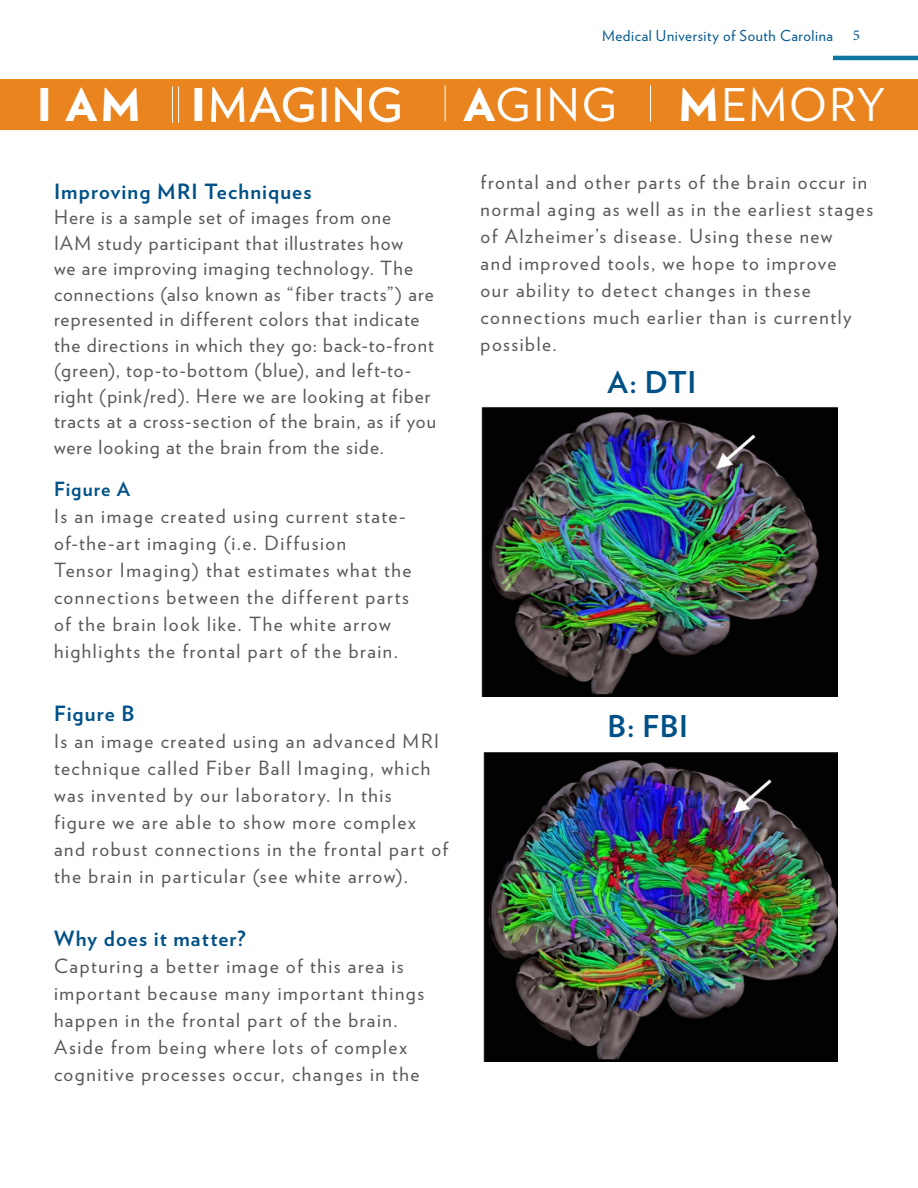
<style>
.page{position:relative;width:918px;height:1188px;background:#fff}
.page>*{position:absolute;margin:0;border:0;box-sizing:border-box;transform-origin:0 0}
.Headline_1{font:45px "Verlag";letter-spacing:.05em;color:#fff}
.Sudebar_Header{font:700 30px "Verlag";letter-spacing:.02em;color:#005187}
.t1{font:700 21px "Verlag";letter-spacing:.055em;color:#005187}
.t2{font:19.5px/27px "Verlag";letter-spacing:.075em;color:#57585a}
.t3{font:19.5px/25.5px "Verlag";letter-spacing:.055em;color:#57585a}
.t4{font:700 19.5px "Verlag";letter-spacing:.05em;color:#005187}
.t5{font:15px "Verlag";letter-spacing:.04em;color:#00578c}
.t6{font:15px "Minion Pro";color:#00578c}
.s1{font-weight:900}
</style>
<div class="page">
<div style="left:0;top:79px;width:918px;height:50px;background:#ea841f"></div>
<hr style="left:833px;top:56px;width:85px;height:4px;background:#0e779d">
<hr style="left:445px;top:85px;width:1px;height:36px;background:#fff">
<hr style="left:172px;top:86px;width:1px;height:37px;background:#fff">
<hr style="left:650px;top:85px;width:1px;height:37px;background:#fff">
<svg style="left:211px;top:87px;width:103px;height:36px"></svg>
<div style="left:322px;top:88px;width:4px;height:33px;border:1px solid #fff"></div>
<svg style="left:335px;top:87px;width:27px;height:36px"></svg>
<svg style="left:369px;top:87px;width:31px;height:36px"></svg>
<hr style="left:178px;top:86px;width:1px;height:37px;background:#fff">
<img style="left:481px;top:407px;width:356px;height:289px">
<img style="left:483px;top:752px;width:355px;height:309px">
<p class="t5" style="left:602px;top:25px;width:232px">Medical University of South Carolina</p>
<p class="t6" style="left:853px;top:25px;width:9px">5</p>
<p class="Headline_1" style="left:37px;top:72px;width:367px"><span class="s1">I AM I</span>MAGING</p>
<p class="Headline_1" style="left:464px;top:72px;width:154px"><span class="s1">A</span>GING</p>
<p class="Headline_1" style="left:678px;top:72px;width:209px"><span class="s1">M</span>EMORY</p>
<p class="t1" style="left:54px;top:174px;width:259px">Improving MRI Techniques</p>
<p class="t3" style="left:54px;top:203px;width:384px">Here is a sample set of images from one<br>IAM study participant that illustrates how<br>we are improving imaging technology. The connections (also known as “fiber tracts”) are represented in different colors that indicate the directions in which they go: back-to-front (green), top-to-bottom (blue), and left-to&shy;right (pink/red). Here we are looking at fiber tracts at a cross-section of the brain, as if you were looking at the brain from the side.</p>
<p class="t4" style="left:54px;top:473px;width:78px">Figure A</p>
<p class="t2" style="left:54px;top:501px;width:359px">Is an image created using current state&shy;of-the-art imaging (i.e. Diffusion<br>Tensor Imaging) that estimates what the connections between the different parts of the brain look like. The white arrow highlights the frontal part of the brain.</p>
<p class="t1" style="left:54px;top:696px;width:82px">Figure B</p>
<p class="t2" style="left:54px;top:726px;width:396px">Is an image created using an advanced MRI technique called Fiber Ball Imaging, which was invented by our laboratory. In this<br>figure we are able to show more complex and robust connections in the frontal part of the brain in particular (see white arrow).</p>
<p class="t1" style="left:54px;top:921px;width:193px">Why does it matter?</p>
<p class="t2" style="left:54px;top:951px;width:372px">Capturing a better image of this area is important because many important things happen in the frontal part of the brain.<br>Aside from being where lots of complex cognitive processes occur, changes in the</p>
<p class="t2" style="left:481px;top:167px;width:394px">frontal and other parts of the brain occur in normal aging as well as in the earliest stages of Alzheimer’s disease. Using these new<br>and improved tools, we hope to improve<br>our ability to detect changes in these connections much earlier than is currently possible.</p>
<p class="Sudebar_Header" style="left:608px;top:358px;width:90px">A: DTI</p>
<p class="Sudebar_Header" style="left:608px;top:702px;width:82px">B: FBI</p>
</div>
